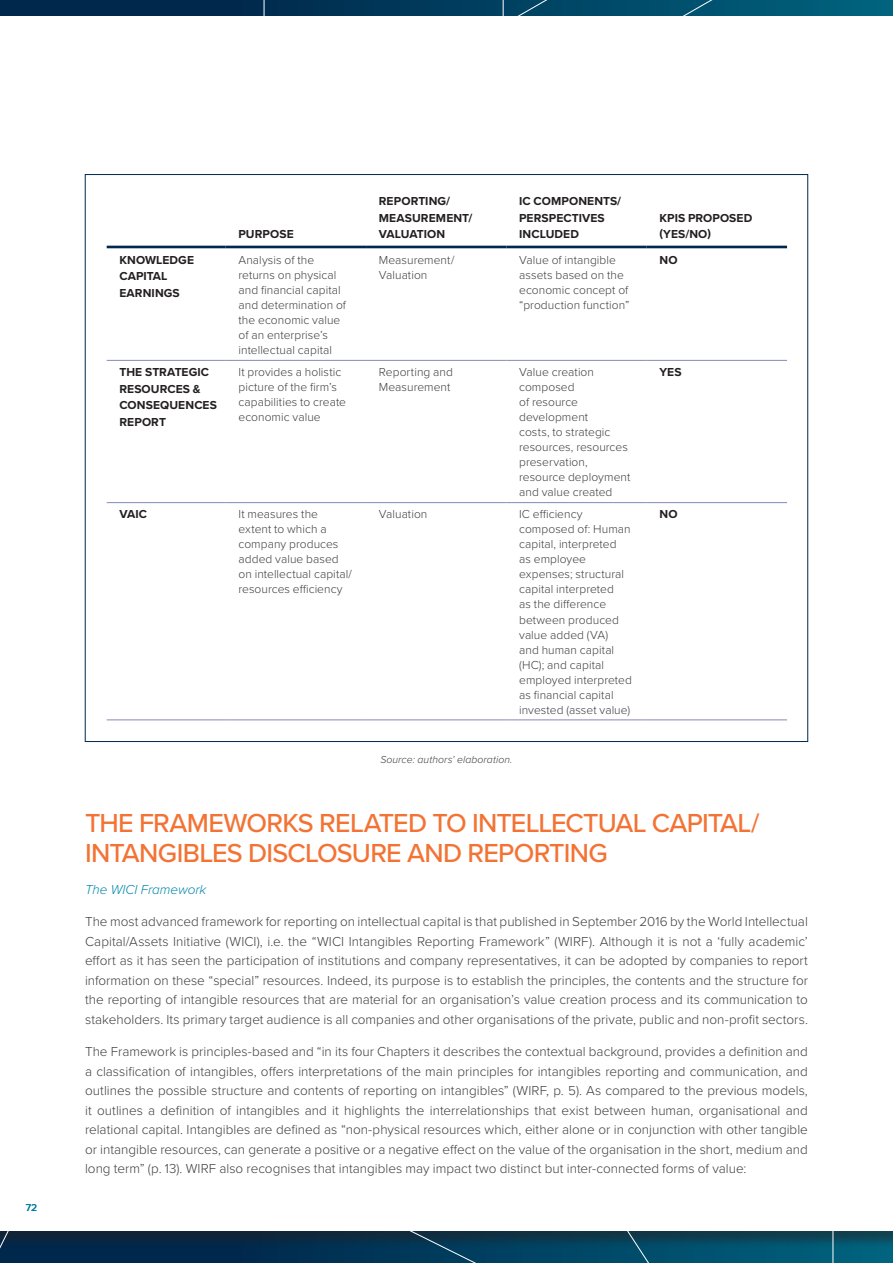
<style>
.page{position:relative;width:893px;height:1263px;background:#fff}
.page>*{position:absolute;margin:0;border:0;box-sizing:border-box;transform-origin:0 0}
.broodtekst{font:500 27px/30px "Proxima Nova";letter-spacing:-.025em;color:#f37335}
.broodtekst-2{font:300 13.5px/19.5px "Proxima Nova";color:#3e3e3f;text-align:justify}
.broodtekst-3{font:italic 300 13.5px "Proxima Nova";letter-spacing:-.005em;color:#0087ab}
.broodtekst-4{font:300 12px/15px "Proxima Nova";letter-spacing:.005em;color:#3e3e3f}
.broodtekst-5{font:700 12px/16.5px "Proxima Nova";letter-spacing:.01em;color:#231f20}
.broodtekst-6{font:italic 300 10.5px "Proxima Nova";letter-spacing:.01em;color:#3e3e3f}
.t1{font:500 10.2px "Proxima Nova";color:#007ea2}
</style>
<div class="page">
<svg style="left:263px;top:0;width:239px;height:16px;background:#013658"></svg>
<svg style="left:502px;top:0;width:391px;height:16px;background:#035471"></svg>
<svg style="left:709px;top:680px;width:125px;height:583px"></svg>
<svg style="left:0;top:691px;width:709px;height:572px"></svg>
<hr style="left:107px;top:246px;width:119px;height:2px;background:#00284c">
<hr style="left:226px;top:246px;width:140px;height:2px;background:#00284c">
<hr style="left:366px;top:246px;width:140px;height:2px;background:#00284c">
<hr style="left:506px;top:246px;width:141px;height:2px;background:#00284c">
<hr style="left:647px;top:246px;width:140px;height:2px;background:#00284c">
<hr style="left:107px;top:360px;width:119px;height:1px;background:#8688ba">
<hr style="left:226px;top:360px;width:140px;height:1px;background:#8688ba">
<hr style="left:366px;top:360px;width:140px;height:1px;background:#8688ba">
<hr style="left:506px;top:360px;width:141px;height:1px;background:#8688ba">
<hr style="left:647px;top:360px;width:140px;height:1px;background:#8688ba">
<hr style="left:107px;top:502px;width:119px;height:1px;background:#8688ba">
<hr style="left:226px;top:502px;width:140px;height:1px;background:#8688ba">
<hr style="left:366px;top:502px;width:140px;height:1px;background:#8688ba">
<hr style="left:506px;top:502px;width:141px;height:1px;background:#8688ba">
<hr style="left:647px;top:502px;width:140px;height:1px;background:#8688ba">
<hr style="left:107px;top:720px;width:119px;height:1px;background:#8688ba">
<hr style="left:226px;top:720px;width:140px;height:1px;background:#8688ba">
<hr style="left:366px;top:720px;width:140px;height:1px;background:#8688ba">
<hr style="left:506px;top:720px;width:141px;height:1px;background:#8688ba">
<hr style="left:647px;top:720px;width:140px;height:1px;background:#8688ba">
<p class="t1" style="left:26px;top:1200px;width:13px">72</p>
<p class="broodtekst-5" style="left:238px;top:226px;width:57px">PURPOSE</p>
<p class="broodtekst-5" style="left:379px;top:193px;width:95px">REPORTING/<br>MEASUREMENT/<br>VALUATION</p>
<p class="broodtekst-5" style="left:519px;top:193px;width:104px">IC COMPONENTS/<br>PERSPECTIVES<br>INCLUDED</p>
<p class="broodtekst-5" style="left:659px;top:209px;width:94px">KPIS PROPOSED (YES/NO)</p>
<p class="broodtekst-5" style="left:119px;top:251px;width:76px">KNOWLEDGE<br>CAPITAL<br>EARNINGS</p>
<p class="broodtekst-4" style="left:238px;top:252px;width:109px">Analysis of the returns on physical and financial capital and determination of the economic value of an enterprise’s intellectual capital</p>
<p class="broodtekst-4" style="left:379px;top:252px;width:77px">Measurement/<br>Valuation</p>
<p class="broodtekst-4" style="left:519px;top:252px;width:112px">Value of intangible assets based on the economic concept of “production function”</p>
<p class="broodtekst-5" style="left:659px;top:251px;width:20px">NO</p>
<p class="broodtekst-5" style="left:119px;top:364px;width:99px">THE STRATEGIC<br>RESOURCES &amp;<br>CONSEQUENCES<br>REPORT</p>
<p class="broodtekst-4" style="left:238px;top:364px;width:109px">It provides a holistic picture of the firm’s capabilities to create economic value</p>
<p class="broodtekst-4" style="left:379px;top:364px;width:76px">Reporting and<br>Measurement</p>
<p class="broodtekst-4" style="left:519px;top:364px;width:113px">Value creation composed<br>of resource development<br>costs, to strategic resources, resources preservation, resource deployment and value created</p>
<p class="broodtekst-5" style="left:659px;top:364px;width:24px">YES</p>
<p class="broodtekst-5" style="left:119px;top:506px;width:29px">VAIC</p>
<p class="broodtekst-4" style="left:238px;top:506px;width:115px">It measures the extent to which a company produces added value based on intellectual capital/ resources efficiency</p>
<p class="broodtekst-4" style="left:379px;top:506px;width:50px">Valuation</p>
<p class="broodtekst-4" style="left:519px;top:506px;width:114px">IC efficiency composed of: Human capital, interpreted<br>as employee expenses; structural capital interpreted<br>as the difference between produced value added (VA)<br>and human capital (HC); and capital employed interpreted as financial capital invested (asset value)</p>
<p class="broodtekst-5" style="left:659px;top:506px;width:20px">NO</p>
<p class="broodtekst-6" style="left:380px;top:751px;width:134px">Source: authors’ elaboration.</p>
<p class="broodtekst" style="left:85px;top:807px;width:676px">THE FRAMEWORKS RELATED TO INTELLECTUAL CAPITAL/<br>INTANGIBLES DISCLOSURE AND REPORTING</p>
<p class="broodtekst-3" style="left:85px;top:879px;width:123px">The WICI Framework</p>
<p class="broodtekst-2" style="left:85px;top:911px;width:724px">The most advanced framework for reporting on intellectual capital is that published in September 2016 by the World Intellectual Capital/Assets Initiative (WICI), i.e. the “WICI Intangibles Reporting Framework” (WIRF). Although it is not a ‘fully academic’ effort as it has seen the participation of institutions and company representatives, it can be adopted by companies to report information on these “special” resources. Indeed, its purpose is to establish the principles, the contents and the structure for the reporting of intangible resources that are material for an organisation’s value creation process and its communication to stakeholders. Its primary target audience is all companies and other organisations of the private, public and non-profit sectors.</p>
<p class="broodtekst-2" style="left:85px;top:1041px;width:724px">The Framework is principles-based and “in its four Chapters it describes the contextual background, provides a definition and a classification of intangibles, offers interpretations of the main principles for intangibles reporting and communication, and outlines the possible structure and contents of reporting on intangibles” (WIRF, p. 5). As compared to the previous models, it outlines a definition of intangibles and it highlights the interrelationships that exist between human, organisational and relational capital. Intangibles are defined as “non-physical resources which, either alone or in conjunction with other tangible or intangible resources, can generate a positive or a negative effect on the value of the organisation in the short, medium and long term” (p. 13). WIRF also recognises that intangibles may impact two distinct but inter-connected forms of value:</p>
</div>
